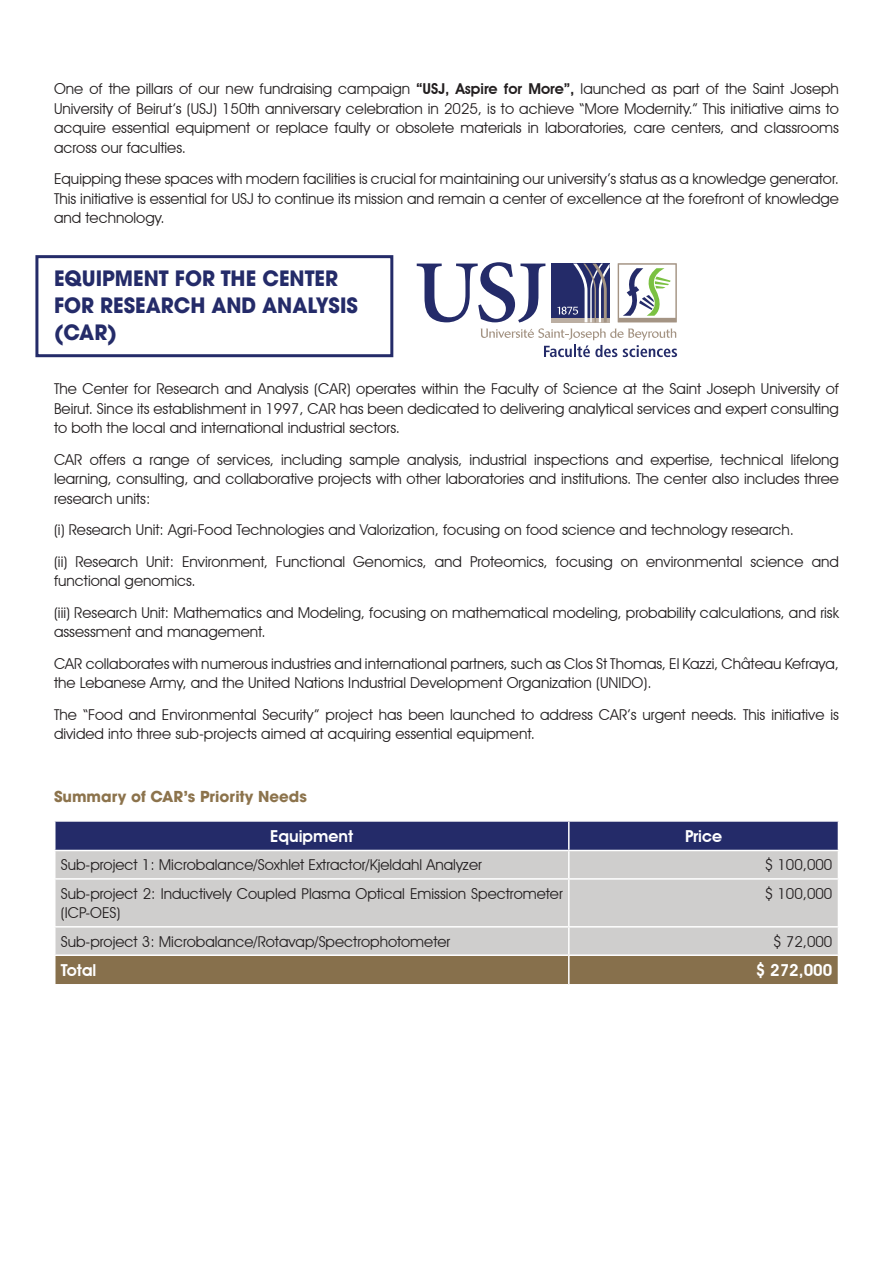
<style>
.page{position:relative;width:893px;height:1263px;background:#fff}
.page>*{position:absolute;margin:0;border:0;box-sizing:border-box;transform-origin:0 0}
.t1{font:700 21px/27px "Avant Garde";color:#242b69;scale:.95 1}
.t2{font:600 16.5px "Avant Garde IT Cby BT";color:#fff}
.t3{font:15px/19.5px "Avant Garde IT Cby BT";color:#231f20}
.t4{font:700 15px "Avant Garde";color:#8c734c}
.s1{font-weight:600}
</style>
<div class="page">
<div style="left:56px;top:880px;width:782px;height:46px;background:#cfcecd"></div>
<svg style="left:55px;top:821px;width:784px;height:57px;background:#7d809e"></svg>
<hr style="left:568px;top:880px;width:2px;height:46px;background:#fff">
<svg style="left:55px;top:927px;width:783px;height:57px;background:#ada18f"></svg>
<div style="left:35px;top:255px;width:358px;height:102px;border:3px solid #242b69"></div>
<svg style="left:417px;top:262px;width:260px;height:95px"></svg>
<p class="t3" style="left:54px;top:79px;width:786px;text-align:justify">One of the pillars of our new fundraising campaign <span class="s1">“USJ, Aspire for More”,</span> launched as part of the Saint Joseph University of Beirut’s (USJ) 150th anniversary celebration in 2025, is to achieve “More Modernity.” This initiative aims to acquire essential equipment or replace faulty or obsolete materials in laboratories, care centers, and classrooms across our faculties.</p>
<p class="t3" style="left:54px;top:169px;width:786px;text-align:justify">Equipping these spaces with modern facilities is crucial for maintaining our university’s status as a knowledge generator.<br>This initiative is essential for USJ to continue its mission and remain a center of excellence at the forefront of knowledge and technology.</p>
<h1 class="t1" style="left:54px;top:265px;width:321px">EQUIPMENT FOR THE CENTER<br>FOR RESEARCH AND ANALYSIS (CAR)</h1>
<p class="t3" style="left:54px;top:379px;width:786px;text-align:justify">The Center for Research and Analysis (CAR) operates within the Faculty of Science at the Saint Joseph University of Beirut. Since its establishment in 1997, CAR has been dedicated to delivering analytical services and expert consulting to both the local and international industrial sectors.</p>
<p class="t3" style="left:54px;top:449px;width:786px;text-align:justify">CAR offers a range of services, including sample analysis, industrial inspections and expertise, technical lifelong learning, consulting, and collaborative projects with other laboratories and institutions. The center also includes three research units:</p>
<p class="t3" style="left:54px;top:514px;width:786px;line-height:31.5px">(i) Research Unit: Agri-Food Technologies and Valorization, focusing on food science and technology research.<br>(ii) Research Unit: Environment, Functional Genomics, and Proteomics, focusing on environmental science and</p>
<p class="t3" style="left:54px;top:565px;width:786px;line-height:31.5px">functional genomics.<br>(iii) Research Unit: Mathematics and Modeling, focusing on mathematical modeling, probability calculations, and risk</p>
<p class="t3" style="left:54px;top:616px;width:786px;line-height:31.5px">assessment and management.<br>CAR collaborates with numerous industries and international partners, such as Clos St Thomas, El Kazzi, Château Kefraya,</p>
<p class="t3" style="left:54px;top:667px;width:786px;line-height:31.5px">the Lebanese Army, and the United Nations Industrial Development Organization (UNIDO).<br>The “Food and Environmental Security” project has been launched to address CAR’s urgent needs. This initiative is</p>
<p class="t3" style="left:54px;top:724px;width:482px">divided into three sub-projects aimed at acquiring essential equipment.</p>
<p class="t4" style="left:54px;top:787px;width:254px">Summary of CAR’s Priority Needs</p>
<p class="t2" style="left:270px;top:826px;width:84px">Equipment</p>
<p class="t2" style="left:685px;top:826px;width:39px">Price</p>
<p class="t3" style="left:61px;top:855px;width:423px">Sub-project 1: Microbalance/Soxhlet Extractor/Kjeldahl Analyzer</p>
<p class="t3" style="left:765px;top:855px;width:69px">$ 100,000</p>
<p class="t3" style="left:61px;top:883px;width:504px">Sub-project 2: Inductively Coupled Plasma Optical Emission Spectrometer (ICP-OES)</p>
<p class="t3" style="left:765px;top:883px;width:69px">$ 100,000</p>
<p class="t3" style="left:61px;top:931px;width:391px">Sub-project 3: Microbalance/Rotavap/Spectrophotometer</p>
<p class="t3" style="left:773px;top:931px;width:61px">$ 72,000</p>
<p class="t2" style="left:61px;top:960px;width:37px">Total</p>
<p class="t2" style="left:756px;top:960px;width:78px">$ 272,000</p>
</div>
